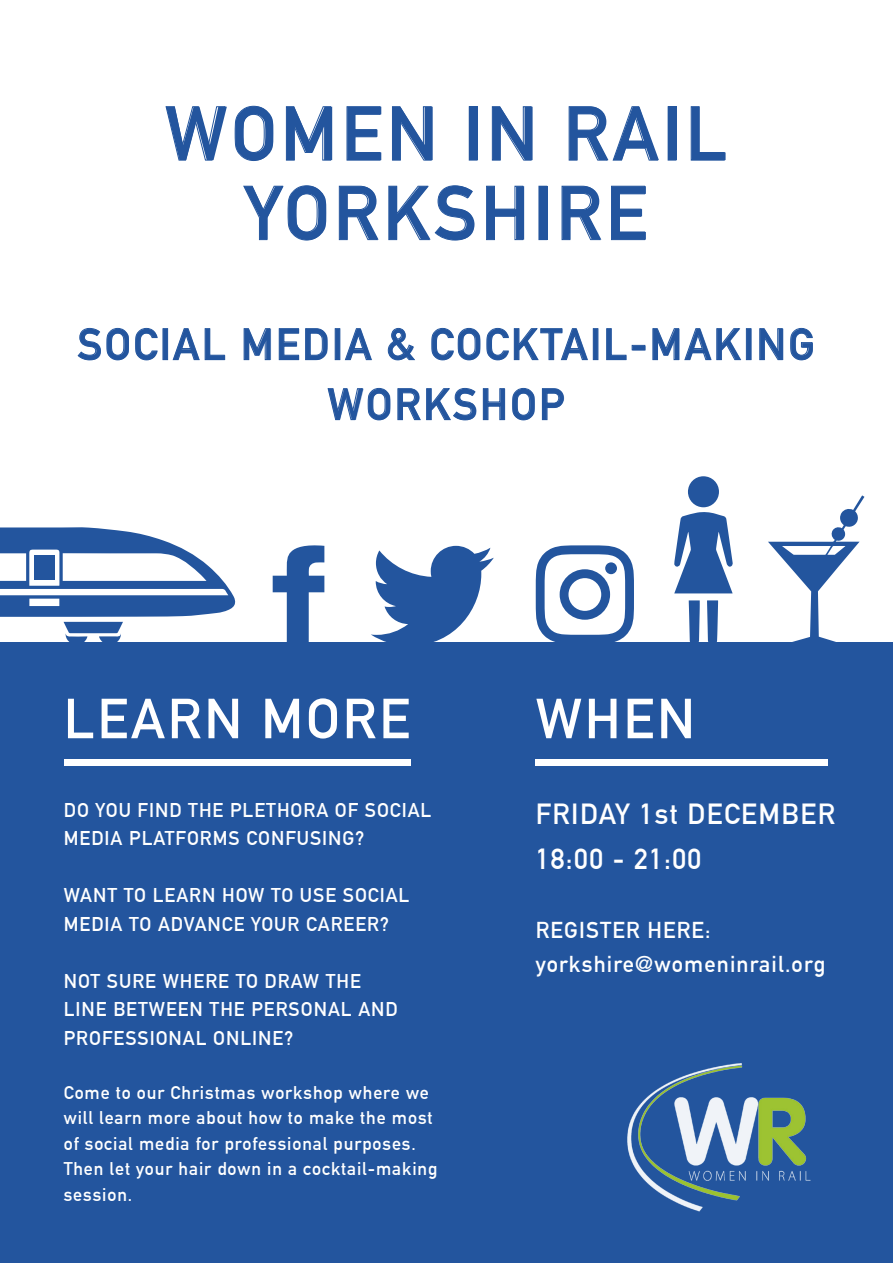
<style>
.page{position:relative;width:893px;height:1263px;background:#fff}
.page>*{position:absolute;margin:0;border:0;box-sizing:border-box;transform-origin:0 0}
.t1{font:700 75px "DIN Alternate";letter-spacing:.05em;color:#23559e}
.t2{font:700 55.5px "DIN Alternate";letter-spacing:.05em;color:#fff}
.t3{font:700 43.5px/60px "DIN Alternate";letter-spacing:.05em;color:#23559e;text-align:center}
.t4{font:700 28.5px "DIN Alternate";letter-spacing:.05em;color:#fff}
.t5{font:700 22.5px "DIN Alternate";letter-spacing:.05em;color:#fff}
.t6{font:700 19.5px/28.5px "DIN Alternate";letter-spacing:.05em;color:#fff}
.t7{font:700 18px/25.5px "DIN Alternate";letter-spacing:.05em;color:#fff}
</style>
<div class="page">
<div style="left:0;top:642px;width:893px;height:621px;background:#23559e"></div>
<img style="left:627px;top:1063px;width:184px;height:149px">
<svg style="left:674px;top:512px;width:59px;height:81px"></svg>
<div style="left:688px;top:476px;width:31px;height:31px;background:#23559e;border-radius:50%"></div>
<svg style="left:689px;top:600px;width:11px;height:42px"></svg>
<svg style="left:707px;top:600px;width:11px;height:42px"></svg>
<svg style="left:768px;top:495px;width:96px;height:147px"></svg>
<svg style="left:0;top:527px;width:236px;height:115px"></svg>
<div style="left:34px;top:555px;width:21px;height:24px;background:#23559e"></div>
<div style="left:64px;top:759px;width:346px;height:6px;background:#fff"></div>
<div style="left:536px;top:759px;width:292px;height:6px;background:#fff"></div>
<svg style="left:273px;top:545px;width:51px;height:97px"></svg>
<svg style="left:536px;top:545px;width:98px;height:97px"></svg>
<div style="left:605px;top:562px;width:12px;height:12px;background:#23559e;border-radius:50%"></div>
<svg style="left:371px;top:546px;width:123px;height:96px"></svg>
<svg style="left:165px;top:106px;width:61px;height:55px"></svg>
<svg style="left:234px;top:106px;width:39px;height:55px"></svg>
<svg style="left:286px;top:106px;width:45px;height:55px"></svg>
<svg style="left:346px;top:106px;width:35px;height:55px"></svg>
<svg style="left:392px;top:106px;width:40px;height:55px"></svg>
<div style="left:469px;top:106px;width:8px;height:54px;border:1px solid #23559e"></div>
<svg style="left:492px;top:106px;width:40px;height:55px"></svg>
<svg style="left:568px;top:106px;width:90px;height:55px"></svg>
<svg style="left:690px;top:106px;width:35px;height:55px"></svg>
<svg style="left:243px;top:185px;width:83px;height:56px"></svg>
<svg style="left:339px;top:185px;width:39px;height:55px"></svg>
<svg style="left:388px;top:185px;width:86px;height:56px"></svg>
<svg style="left:486px;top:185px;width:37px;height:55px"></svg>
<svg style="left:561px;top:185px;width:40px;height:55px"></svg>
<svg style="left:611px;top:185px;width:34px;height:55px"></svg>
<svg style="left:77px;top:328px;width:52px;height:33px"></svg>
<svg style="left:135px;top:328px;width:23px;height:33px"></svg>
<div style="left:163px;top:328px;width:5px;height:32px;border:1px solid #23559e"></div>
<svg style="left:172px;top:328px;width:53px;height:32px"></svg>
<svg style="left:243px;top:328px;width:27px;height:32px"></svg>
<svg style="left:279px;top:328px;width:20px;height:32px"></svg>
<svg style="left:305px;top:328px;width:23px;height:32px"></svg>
<div style="left:335px;top:328px;width:5px;height:32px;border:1px solid #23559e"></div>
<svg style="left:345px;top:328px;width:27px;height:32px"></svg>
<svg style="left:388px;top:328px;width:27px;height:33px"></svg>
<svg style="left:431px;top:328px;width:49px;height:33px"></svg>
<svg style="left:486px;top:328px;width:102px;height:33px"></svg>
<div style="left:593px;top:328px;width:5px;height:32px;border:1px solid #23559e"></div>
<svg style="left:606px;top:328px;width:21px;height:32px"></svg>
<div style="left:632px;top:345px;width:13px;height:5px;border:1px solid #23559e"></div>
<svg style="left:652px;top:328px;width:89px;height:32px"></svg>
<div style="left:746px;top:328px;width:5px;height:32px;border:1px solid #23559e"></div>
<svg style="left:759px;top:328px;width:24px;height:32px"></svg>
<svg style="left:790px;top:328px;width:23px;height:33px"></svg>
<svg style="left:327px;top:388px;width:63px;height:33px"></svg>
<svg style="left:397px;top:388px;width:79px;height:33px"></svg>
<svg style="left:483px;top:388px;width:22px;height:32px"></svg>
<svg style="left:512px;top:388px;width:23px;height:33px"></svg>
<svg style="left:542px;top:388px;width:22px;height:32px"></svg>
<p class="t1" style="left:165px;top:77px;width:564px">WOMEN IN RAIL</p>
<p class="t1" style="left:245px;top:156px;width:404px">YORKSHIRE</p>
<p class="t3" style="left:78px;top:311px;width:739px">SOCIAL MEDIA &amp; COCKTAIL-MAKING<br>WORKSHOP</p>
<p class="t2" style="left:64px;top:676px;width:348px">LEARN MORE</p>
<p class="t2" style="left:536px;top:676px;width:161px">WHEN</p>
<p class="t6" style="left:64px;top:794px;width:369px">DO YOU FIND THE PLETHORA OF SOCIAL<br>MEDIA PLATFORMS CONFUSING?</p>
<p class="t6" style="left:64px;top:880px;width:347px">WANT TO LEARN HOW TO USE SOCIAL<br>MEDIA TO ADVANCE YOUR CAREER?</p>
<p class="t6" style="left:64px;top:965px;width:336px">NOT SURE WHERE TO DRAW THE<br>LINE BETWEEN THE PERSONAL AND<br>PROFESSIONAL ONLINE?</p>
<p class="t7" style="left:64px;top:1078px;width:375px">Come to our Christmas workshop where we will learn more about how to make the most of social media for professional purposes.<br>Then let your hair down in a cocktail-making session.</p>
<p class="t4" style="left:536px;top:792px;width:301px">FRIDAY 1st DECEMBER</p>
<p class="t4" style="left:536px;top:837px;width:167px">18:00 - 21:00</p>
<p class="t5" style="left:536px;top:913px;width:176px">REGISTER HERE:</p>
<p class="t5" style="left:536px;top:947px;width:291px">yorkshire@womeninrail.org</p>
</div>
